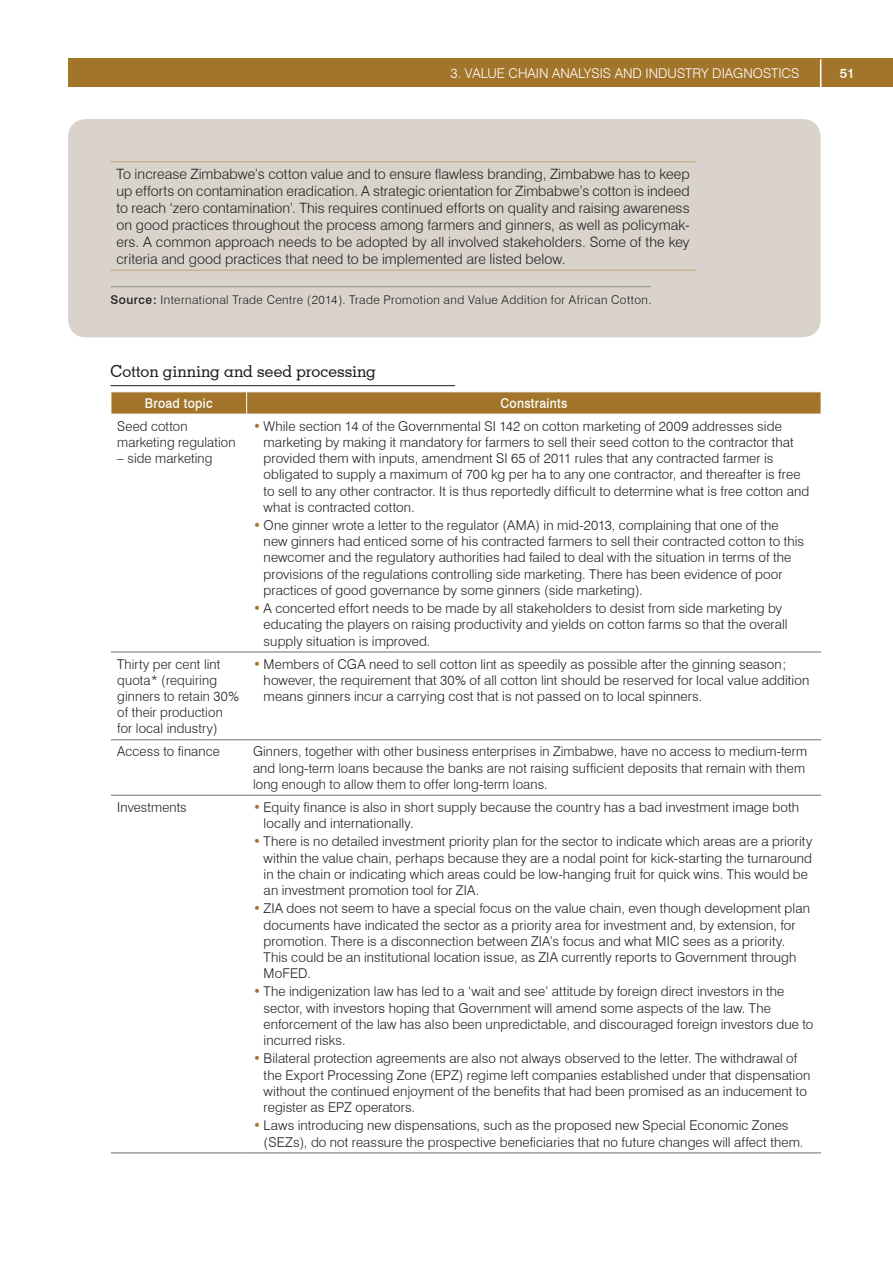
<style>
.page{position:relative;width:893px;height:1263px;background:#fff}
.page>*{position:absolute;margin:0;border:0;box-sizing:border-box;transform-origin:0 0}
.t1{font:500 16.5px "Geometric Slab 703 BT";letter-spacing:.005em;color:#231f20;scale:.96 1}
.t2{font:300 14.25px/17.1px "Swiss 721 BT";letter-spacing:.005em;color:#231f20;text-align:justify}
.t3{font:300 13.5px/16.2px "Swiss 721 BT";letter-spacing:.005em;color:#231f20}
.t4{font:300 13.5px "Swiss 721 BT";color:#fff}
.t5{font:500 13.5px "Swiss 721 BT";letter-spacing:.025em;color:#fff;scale:.9 1}
.t6{font:500 13.5px "Swiss 721 BT";letter-spacing:.025em;color:#fff}
.t7{font:300 12px "Swiss 721 BT";letter-spacing:.035em;color:#231f20}
.s1{font-weight:500}
.s2{font-weight:500;color:#a2752b}
</style>
<div class="page">
<div style="left:68px;top:119px;width:753px;height:218px;background:#dad3cc;border-radius:18px"></div>
<div style="left:68px;top:58px;width:825px;height:29px;background:#a2752b"></div>
<svg style="left:820px;top:59px;width:1px;height:28px"></svg>
<hr style="left:111px;top:286px;width:540px;height:1px;background:#939598">
<hr style="left:111px;top:162px;width:585px;height:1px;background:#c1a16f">
<hr style="left:111px;top:270px;width:585px;height:1px;background:#c1a16f">
<hr style="left:111px;top:385px;width:344px;height:1px;background:#231f20">
<svg style="left:111px;top:651px;width:710px;height:502px"></svg>
<hr style="left:111px;top:652px;width:136px;height:1px;background:#6d6e71">
<hr style="left:247px;top:652px;width:574px;height:1px;background:#6d6e71">
<hr style="left:111px;top:739px;width:136px;height:1px;background:#6d6e71">
<hr style="left:247px;top:739px;width:574px;height:1px;background:#6d6e71">
<hr style="left:111px;top:795px;width:136px;height:1px;background:#6d6e71">
<hr style="left:247px;top:795px;width:574px;height:1px;background:#6d6e71">
<hr style="left:111px;top:1153px;width:136px;height:1px;background:#6d6e71">
<hr style="left:247px;top:1153px;width:574px;height:1px;background:#6d6e71">
<svg style="left:111px;top:392px;width:710px;height:22px;background:#a57932"></svg>
<p class="t4" style="left:451px;top:65px;width:350px">3. VALUE CHAIN ANALYSIS AND INDUSTRY DIAGNOSTICS</p>
<p class="t6" style="left:840px;top:65px;width:17px">51</p>
<p class="t2" style="left:117px;top:165px;width:575px">To increase Zimbabwe’s cotton value and to ensure flawless branding, Zimbabwe has to keep up efforts on contamination eradication. A strategic orientation for Zimbabwe’s cotton is indeed to reach ‘zero contamination’. This requires continued efforts on quality and raising awareness on good practices throughout the process among farmers and ginners, as well as policymak&shy;ers. A common approach needs to be adopted by all involved stakeholders. Some of the key criteria and good practices that need to be implemented are listed below.</p>
<p class="t7" style="left:111px;top:293px;width:542px"><span class="s1">Source:</span> International Trade Centre (2014). Trade Promotion and Value Addition for African Cotton.</p>
<p class="t1" style="left:111px;top:361px;width:278px">Cotton ginning and seed processing</p>
<p class="t5" style="left:145px;top:395px;width:77px">Broad topic</p>
<p class="t5" style="left:500px;top:395px;width:76px">Constraints</p>
<p class="t3" style="left:117px;top:418px;width:120px">Seed cotton marketing regulation</p>
<p class="t3" style="left:117px;top:450px;width:97px">– side marketing</p>
<p class="t3" style="left:264px;top:418px;width:547px;text-indent:-11px"><span class="s2">•</span> While section 14 of the Governmental SI 142 on cotton marketing of 2009 addresses side marketing by making it mandatory for farmers to sell their seed cotton to the contractor that provided them with inputs, amendment SI 65 of 2011 rules that any contracted farmer is obligated to supply a maximum of 700 kg per ha to any one contractor, and thereafter is free to sell to any other contractor. It is thus reportedly difficult to determine what is free cotton and what is contracted cotton.</p>
<p class="t3" style="left:264px;top:517px;width:542px;text-indent:-11px"><span class="s2">•</span> One ginner wrote a letter to the regulator (AMA) in mid-2013, complaining that one of the new ginners had enticed some of his contracted farmers to sell their contracted cotton to this newcomer and the regulatory authorities had failed to deal with the situation in terms of the provisions of the regulations controlling side marketing. There has been evidence of poor practices of good governance by some ginners (side marketing).</p>
<p class="t3" style="left:264px;top:600px;width:525px;text-indent:-11px"><span class="s2">•</span> A concerted effort needs to be made by all stakeholders to desist from side marketing by educating the players on raising productivity and yields on cotton farms so that the overall supply situation is improved.</p>
<p class="t3" style="left:117px;top:656px;width:123px">Thirty per cent lint quota* (requiring ginners to retain 30% of their production for local industry)</p>
<p class="t3" style="left:264px;top:656px;width:547px;text-indent:-11px"><span class="s2">•</span> Members of CGA need to sell cotton lint as speedily as possible after the ginning season; however, the requirement that 30% of all cotton lint should be reserved for local value addition means ginners incur a carrying cost that is not passed on to local spinners.</p>
<p class="t3" style="left:117px;top:743px;width:104px">Access to finance</p>
<p class="t3" style="left:253px;top:743px;width:555px">Ginners, together with other business enterprises in Zimbabwe, have no access to medium-term and long-term loans because the banks are not raising sufficient deposits that remain with them long enough to allow them to offer long-term loans.</p>
<p class="t3" style="left:117px;top:799px;width:71px">Investments</p>
<p class="t3" style="left:264px;top:799px;width:537px;text-indent:-11px"><span class="s2">•</span> Equity finance is also in short supply because the country has a bad investment image both locally and internationally.</p>
<p class="t3" style="left:264px;top:833px;width:550px;text-indent:-11px"><span class="s2">•</span> There is no detailed investment priority plan for the sector to indicate which areas are a priority within the value chain, perhaps because they are a nodal point for kick-starting the turnaround in the chain or indicating which areas could be low-hanging fruit for quick wins. This would be an investment promotion tool for ZIA.</p>
<p class="t3" style="left:264px;top:900px;width:548px;text-indent:-11px"><span class="s2">•</span> ZIA does not seem to have a special focus on the value chain, even though development plan documents have indicated the sector as a priority area for investment and, by extension, for promotion. There is a disconnection between ZIA’s focus and what MIC sees as a priority.<br>This could be an institutional location issue, as ZIA currently reports to Government through MoFED.</p>
<p class="t3" style="left:264px;top:983px;width:551px;text-indent:-11px"><span class="s2">•</span> The indigenization law has led to a ‘wait and see’ attitude by foreign direct investors in the sector, with investors hoping that Government will amend some aspects of the law. The enforcement of the law has also been unpredictable, and discouraged foreign investors due to incurred risks.</p>
<p class="t3" style="left:264px;top:1050px;width:548px;text-indent:-11px"><span class="s2">•</span> Bilateral protection agreements are also not always observed to the letter. The withdrawal of the Export Processing Zone (EPZ) regime left companies established under that dispensation without the continued enjoyment of the benefits that had been promised as an inducement to register as EPZ operators.</p>
<p class="t3" style="left:264px;top:1117px;width:541px;text-indent:-11px"><span class="s2">•</span> Laws introducing new dispensations, such as the proposed new Special Economic Zones (SEZs), do not reassure the prospective beneficiaries that no future changes will affect them.</p>
</div>
